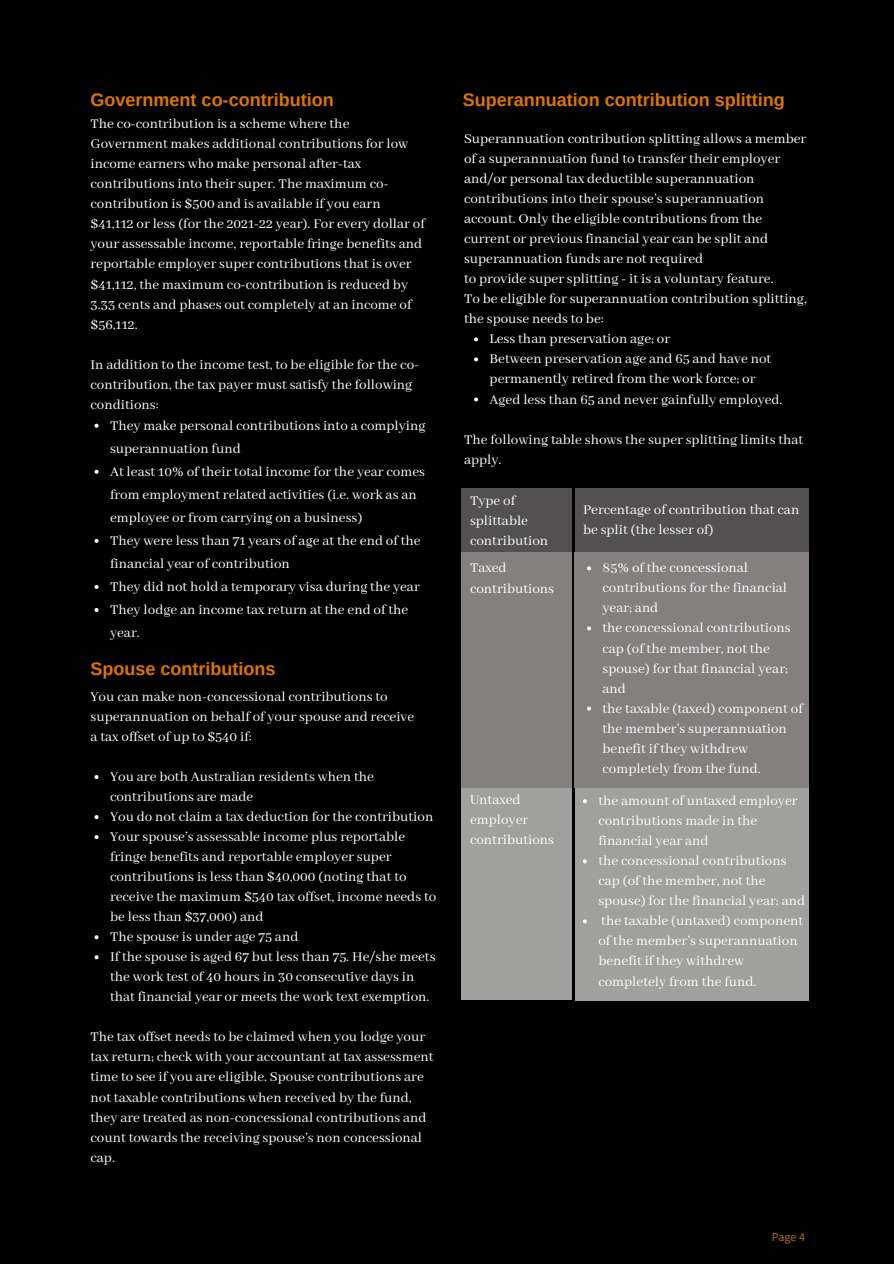
<style>
.page{position:relative;width:894px;height:1264px;background:#fff}
.page>*{position:absolute;margin:0;border:0;box-sizing:border-box;transform-origin:0 0}
.t1{font:700 18px "Arimo";color:#dd7500}
.t2{font:15px/20px "Abhaya Libre";color:#fff}
.t3{font:12px "Source Sans Pro";color:#af6c28}
</style>
<div class="page">
<div style="left:0;top:0;width:893px;height:1263px;background:#000"></div>
<svg style="left:94px;top:424px;width:4px;height:4px"></svg>
<svg style="left:94px;top:470px;width:4px;height:4px"></svg>
<svg style="left:94px;top:539px;width:4px;height:4px"></svg>
<svg style="left:94px;top:585px;width:4px;height:4px"></svg>
<svg style="left:94px;top:608px;width:4px;height:4px"></svg>
<svg style="left:94px;top:775px;width:4px;height:4px"></svg>
<svg style="left:94px;top:815px;width:4px;height:4px"></svg>
<svg style="left:94px;top:835px;width:4px;height:4px"></svg>
<svg style="left:94px;top:935px;width:4px;height:4px"></svg>
<svg style="left:94px;top:955px;width:4px;height:4px"></svg>
<svg style="left:474px;top:337px;width:4px;height:4px"></svg>
<svg style="left:474px;top:357px;width:4px;height:4px"></svg>
<svg style="left:474px;top:397px;width:4px;height:4px"></svg>
<div style="left:461px;top:488px;width:110px;height:64px;background:#525050"></div>
<div style="left:575px;top:488px;width:233px;height:64px;background:#525050"></div>
<div style="left:461px;top:552px;width:110px;height:236px;background:#848080"></div>
<div style="left:461px;top:788px;width:110px;height:211px;background:#a0a09f"></div>
<div style="left:574px;top:552px;width:234px;height:236px;background:#848080"></div>
<div style="left:575px;top:788px;width:233px;height:212px;background:#a0a09f"></div>
<svg style="left:587px;top:566px;width:4px;height:4px"></svg>
<svg style="left:587px;top:626px;width:4px;height:4px"></svg>
<svg style="left:587px;top:706px;width:4px;height:4px"></svg>
<svg style="left:583px;top:799px;width:3px;height:4px"></svg>
<svg style="left:583px;top:859px;width:3px;height:4px"></svg>
<p class="t1" style="left:90px;top:89px;width:244px">Government co-contribution</p>
<p class="t2" style="left:90px;top:114px;width:336px">The co-contribution is a scheme where the Government makes additional contributions for low income earners who make personal after-tax contributions into their super. The maximum co&shy;contribution is $500 and is available if you earn $41,112 or less (for the 2021-22 year). For every dollar of your assessable income, reportable fringe benefits and reportable employer super contributions that is over $41,112, the maximum co-contribution is reduced by 3.33 cents and phases out completely at an income of $56,112.</p>
<p class="t2" style="left:90px;top:355px;width:330px">In addition to the income test, to be eligible for the co&shy;contribution, the tax payer must satisfy the following conditions:</p>
<p class="t2" style="left:110px;top:414px;width:317px;line-height:23px">They make personal contributions into a complying superannuation fund<br>At least 10% of their total income for the year comes from employment related activities (i.e. work as an employee or from carrying on a business)<br>They were less than 71 years of age at the end of the financial year of contribution<br>They did not hold a temporary visa during the year They lodge an income tax return at the end of the year.</p>
<p class="t1" style="left:90px;top:658px;width:186px">Spouse contributions</p>
<p class="t2" style="left:90px;top:687px;width:325px">You can make non-concessional contributions to superannuation on behalf of your spouse and receive a tax offset of up to $540 if:</p>
<p class="t2" style="left:110px;top:767px;width:328px">You are both Australian residents when the contributions are made<br>You do not claim a tax deduction for the contribution Your spouse’s assessable income plus reportable fringe benefits and reportable employer super contributions is less than $40,000 (noting that to receive the maximum $540 tax offset, income needs to be less than $37,000) and<br>The spouse is under age 75 and<br>If the spouse is aged 67 but less than 75. He/she meets the work test of 40 hours in 30 consecutive days in that financial year or meets the work text exemption.</p>
<p class="t2" style="left:90px;top:1027px;width:344px">The tax offset needs to be claimed when you lodge your tax return; check with your accountant at tax assessment time to see if you are eligible. Spouse contributions are not taxable contributions when received by the fund, they are treated as non-concessional contributions and count towards the receiving spouse’s non concessional cap.</p>
<p class="t1" style="left:462px;top:89px;width:323px">Superannuation contribution splitting</p>
<p class="t2" style="left:464px;top:129px;width:344px">Superannuation contribution splitting allows a member of a superannuation fund to transfer their employer and/or personal tax deductible superannuation contributions into their spouse’s superannuation account. Only the eligible contributions from the current or previous financial year can be split and superannuation funds are not required<br>to provide super splitting - it is a voluntary feature.<br>To be eligible for superannuation contribution splitting, the spouse needs to be:</p>
<p class="t2" style="left:489px;top:330px;width:294px">Less than preservation age; or<br>Between preservation age and 65 and have not permanently retired from the work force; or Aged less than 65 and never gainfully employed.</p>
<p class="t2" style="left:464px;top:430px;width:340px">The following table shows the super splitting limits that apply.</p>
<p class="t2" style="left:470px;top:491px;width:80px">Type of splittable contribution</p>
<p class="t2" style="left:470px;top:558px;width:86px">Taxed contributions</p>
<p class="t2" style="left:583px;top:500px;width:218px">Percentage of contribution that can be split (the lesser of)</p>
<p class="t2" style="left:602px;top:558px;width:202px">85% of the concessional contributions for the financial year; and<br>the concessional contributions cap (of the member, not the spouse) for that financial year; and<br>the taxable (taxed) component of the member’s superannuation benefit if they withdrew completely from the fund.</p>
<p class="t2" style="left:598px;top:791px;width:208px">the amount of untaxed employer contributions made in the financial year and<br>the concessional contributions cap (of the member, not the spouse) for the financial year; and the taxable (untaxed) component of the member’s superannuation benefit if they withdrew completely from the fund.</p>
<p class="t2" style="left:470px;top:790px;width:86px">Untaxed employer contributions</p>
<p class="t3" style="left:771px;top:1229px;width:35px">Page 4</p>
</div>
